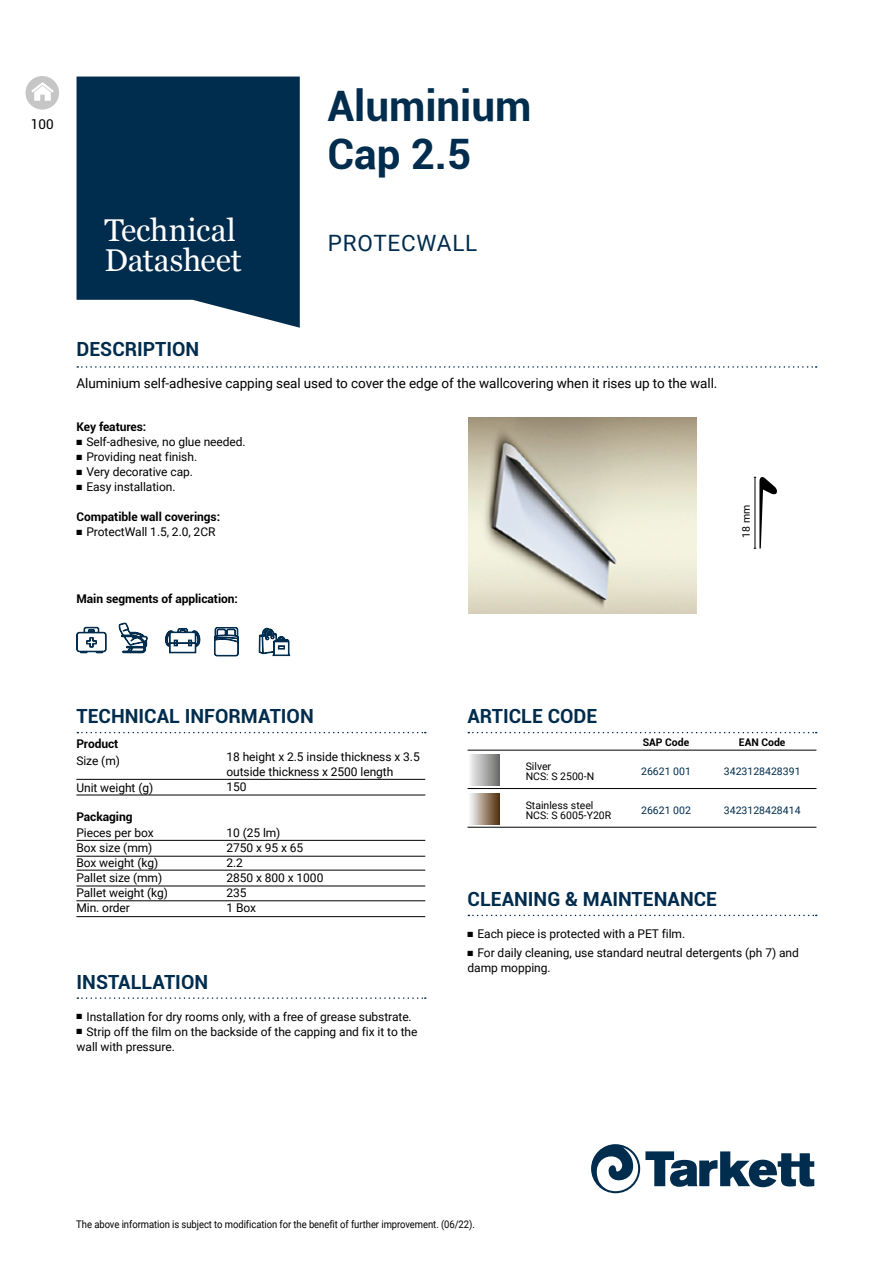
<style>
.page{position:relative;width:893px;height:1263px;background:#fff}
.page>*{position:absolute;margin:0;border:0;box-sizing:border-box;transform-origin:0 0}
.t1{font:700 42px/48px "Roboto";color:#002c4d}
.t2{font:31.5px/30px "Georgia";letter-spacing:-.005em;color:#fff}
.t3{font:22.5px "Roboto";letter-spacing:.035em;color:#002c4d}
.t4{font:700 19.5px "Roboto";color:#002c4d}
.t5{font:13.5px "Roboto";letter-spacing:-.005em;color:#000}
.t6{font:12px/15px "Roboto";letter-spacing:-.005em;color:#000}
.t7{font:700 12px "Roboto";letter-spacing:-.005em;color:#000}
.t8{font:10.5px "Roboto";letter-spacing:-.005em;color:#000;scale:.9 1}
.t9{font:10.5px/10.5px "Roboto";letter-spacing:-.005em;color:#000}
.t10{font:10.5px "Roboto";color:#002c4d}
.t11{font:700 10.5px "Roboto";color:#000}
.t12{font:7.5px "Zapf Dingbats ITC";color:#000}
</style>
<div class="page">
<svg style="left:470px;top:755px;width:29px;height:31px"></svg>
<svg style="left:470px;top:793px;width:29px;height:31px"></svg>
<svg style="left:76px;top:627px;width:30px;height:26px"></svg>
<svg style="left:165px;top:628px;width:35px;height:25px"></svg>
<svg style="left:119px;top:622px;width:28px;height:31px"></svg>
<svg style="left:214px;top:627px;width:25px;height:29px"></svg>
<svg style="left:259px;top:628px;width:31px;height:28px"></svg>
<svg style="left:591px;top:1144px;width:223px;height:49px"></svg>
<hr style="left:76px;top:840px;width:349px;height:1px;background:#000">
<hr style="left:76px;top:870px;width:349px;height:1px;background:#000">
<hr style="left:76px;top:900px;width:349px;height:1px;background:#000">
<hr style="left:76px;top:856px;width:349px;height:1px;background:#000">
<hr style="left:76px;top:886px;width:349px;height:1px;background:#000">
<hr style="left:76px;top:916px;width:349px;height:1px;background:#000">
<hr style="left:76px;top:779px;width:349px;height:1px;background:#000">
<hr style="left:76px;top:795px;width:349px;height:1px;background:#000">
<hr style="left:468px;top:750px;width:348px;height:1px;background:#000">
<hr style="left:468px;top:788px;width:348px;height:1px;background:#000">
<hr style="left:468px;top:827px;width:348px;height:1px;background:#000">
<svg style="left:77px;top:366px;width:740px;height:2px"></svg>
<svg style="left:77px;top:77px;width:223px;height:251px;background:#163e5c"></svg>
<img style="left:468px;top:417px;width:229px;height:197px">
<svg style="left:754px;top:476px;width:23px;height:73px"></svg>
<svg style="left:77px;top:732px;width:349px;height:1px"></svg>
<svg style="left:77px;top:997px;width:349px;height:2px"></svg>
<svg style="left:468px;top:915px;width:349px;height:1px"></svg>
<svg style="left:468px;top:732px;width:349px;height:1px"></svg>
<svg style="left:26px;top:76px;width:33px;height:34px"></svg>
<p class="t5" style="left:31px;top:114px;width:24px">100</p>
<h2 class="t2" style="left:104px;top:214px;width:139px">Technical<br>Datasheet</h2>
<h1 class="t1" style="left:327px;top:80px;width:206px">Aluminium<br>Cap 2.5</h1>
<h3 class="t3" style="left:328px;top:227px;width:151px">PROTECWALL</h3>
<h3 class="t4" style="left:77px;top:336px;width:124px">DESCRIPTION</h3>
<p class="t5" style="left:77px;top:374px;width:642px">Aluminium self-adhesive capping seal used to cover the edge of the wallcovering when it rises up to the wall.</p>
<p class="t7" style="left:77px;top:418px;width:71px">Key features:</p>
<p class="t12" style="left:77px;top:439px;width:7px">■</p>
<p class="t6" style="left:86px;top:434px;width:161px">Self-adhesive, no glue needed.</p>
<p class="t12" style="left:77px;top:454px;width:7px">■</p>
<p class="t6" style="left:86px;top:449px;width:112px">Providing neat finish.</p>
<p class="t12" style="left:77px;top:469px;width:7px">■</p>
<p class="t6" style="left:86px;top:464px;width:108px">Very decorative cap.</p>
<p class="t12" style="left:77px;top:484px;width:7px">■</p>
<p class="t6" style="left:86px;top:479px;width:91px">Easy installation.</p>
<p class="t7" style="left:77px;top:508px;width:145px">Compatible wall coverings:</p>
<p class="t12" style="left:77px;top:529px;width:7px">■</p>
<p class="t6" style="left:86px;top:524px;width:131px">ProtectWall 1.5, 2.0, 2CR</p>
<p class="t7" style="left:77px;top:590px;width:163px">Main segments of application:</p>
<p class="t9" style="left:740px;top:538px;width:34px;rotate:-90deg">18 mm</p>
<h3 class="t4" style="left:77px;top:703px;width:239px">TECHNICAL INFORMATION</h3>
<p class="t7" style="left:76px;top:735px;width:44px">Product</p>
<p class="t6" style="left:76px;top:753px;width:45px">Size (m)</p>
<p class="t6" style="left:76px;top:780px;width:78px">Unit weight (g)</p>
<p class="t6" style="left:76px;top:825px;width:93px">Pieces per box<br>Box size (mm)<br>Box weight (kg)<br>Pallet size (mm)<br>Pallet weight (kg)<br>Min. order</p>
<p class="t7" style="left:76px;top:808px;width:58px">Packaging</p>
<p class="t6" style="left:226px;top:749px;width:195px">18 height x 2.5 inside thickness x 3.5 outside thickness x 2500 length<br>150</p>
<p class="t6" style="left:226px;top:825px;width:98px">10 (25 lm)<br>2750 x 95 x 65<br>2.2<br>2850 x 800 x 1000<br>235<br>1 Box</p>
<h3 class="t4" style="left:77px;top:968px;width:133px">INSTALLATION</h3>
<p class="t12" style="left:77px;top:1013px;width:7px">■</p>
<p class="t6" style="left:86px;top:1009px;width:327px">Installation for dry rooms only, with a free of grease substrate.</p>
<p class="t12" style="left:77px;top:1028px;width:7px">■</p>
<p class="t6" style="left:77px;top:1024px;width:342px;text-indent:10px">Strip off the film on the backside of the capping and fix it to the wall with pressure.</p>
<h3 class="t4" style="left:468px;top:703px;width:131px">ARTICLE CODE</h3>
<p class="t9" style="left:526px;top:760px;width:70px">Silver<br>NCS: S 2500-N</p>
<p class="t9" style="left:526px;top:799px;width:87px">Stainless steel<br>NCS: S 6005-Y20R</p>
<p class="t11" style="left:643px;top:735px;width:48px">SAP Code</p>
<p class="t11" style="left:739px;top:735px;width:48px">EAN Code</p>
<p class="t10" style="left:641px;top:764px;width:51px">26621 001</p>
<p class="t10" style="left:641px;top:803px;width:51px">26621 002</p>
<p class="t10" style="left:724px;top:764px;width:78px">3423128428391</p>
<p class="t10" style="left:724px;top:803px;width:78px">3423128428414</p>
<h3 class="t4" style="left:468px;top:885px;width:251px">CLEANING &amp; MAINTENANCE</h3>
<p class="t12" style="left:468px;top:930px;width:7px">■</p>
<p class="t6" style="left:477px;top:926px;width:209px">Each piece is protected with a PET film.</p>
<p class="t12" style="left:468px;top:950px;width:7px">■</p>
<p class="t6" style="left:468px;top:945px;width:333px;line-height:14.4px;text-indent:10px">For daily cleaning, use standard neutral detergents (ph 7) and damp mopping.</p>
<p class="t8" style="left:76px;top:1217px;width:444px">The above information is subject to modification for the benefit of further improvement. (06/22).</p>
</div>
